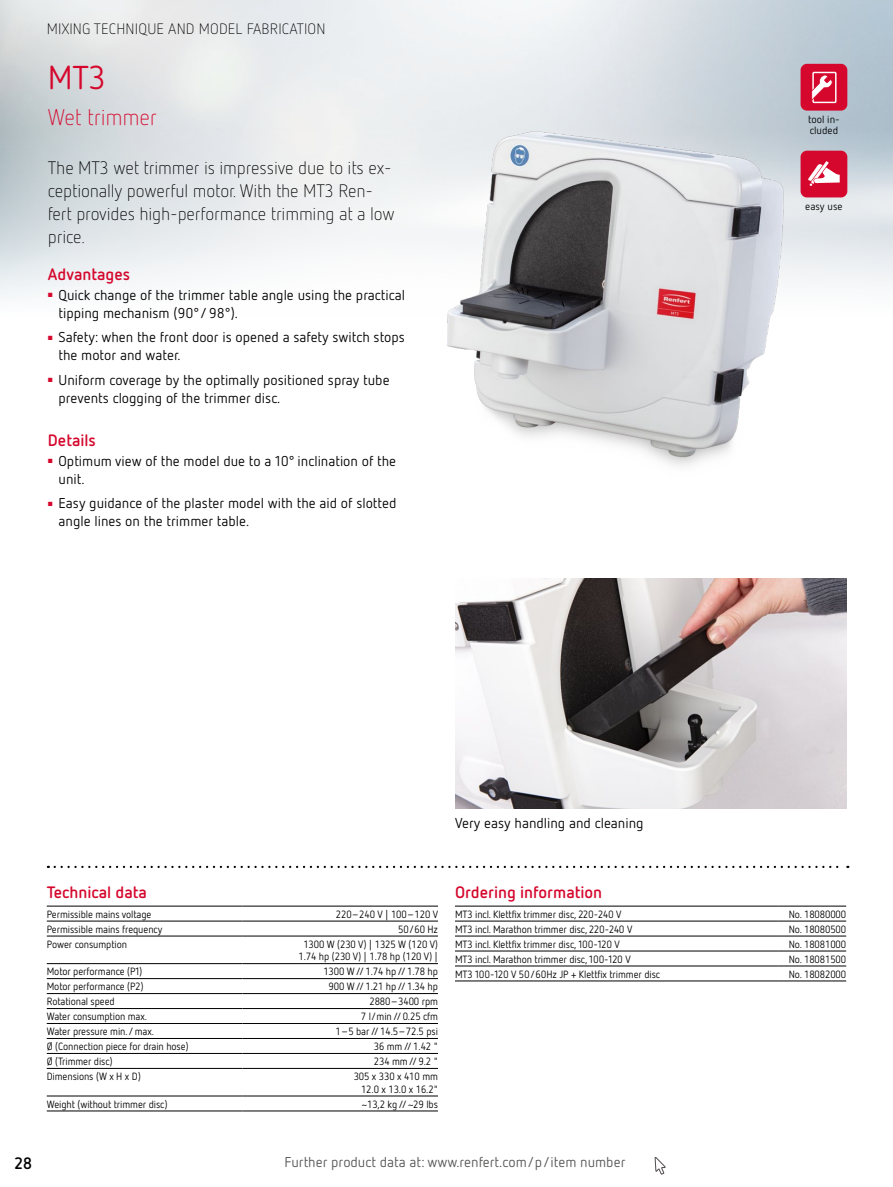
<style>
.page{position:relative;width:893px;height:1187px;background:#fff}
.page>*{position:absolute;margin:0;border:0;box-sizing:border-box;transform-origin:0 0}
.t1{font:33px "Netto Pro";color:#d5072d}
.t2{font:300 22.5px "Netto Pro";letter-spacing:-.01em;color:#d5072d}
.t3{font:300 18px/23.2px "Netto Pro";letter-spacing:-.01em;color:#000}
.t4{font:700 16.5px "Netto Pro";color:#d5072d}
.t5{font:700 16.5px "Netto Pro";color:#000}
.t6{font:300 15px "Netto Pro";letter-spacing:.01em;color:#000}
.t7{font:14.25px/18px "Netto Pro";color:#000}
.t8{font:14.25px "Netto Pro";color:#565655}
.t9{font:10.5px/12.6px "Netto Pro";letter-spacing:-.01em;color:#000;text-align:center;scale:.96 1}
.t10{font:10.5px/10.5px "Netto Pro";letter-spacing:-.01em;color:#000}
</style>
<div class="page">
<img style="left:0;top:0;width:893px;height:297px">
<svg style="left:654px;top:1157px;width:12px;height:18px"></svg>
<div style="left:800px;top:64px;width:47px;height:47px;background:#d5072d;border-radius:6px"></div>
<div style="left:812px;top:72px;width:24px;height:31px;border:1px solid #fff"></div>
<svg style="left:819px;top:75px;width:14px;height:18px"></svg>
<div style="left:800px;top:151px;width:47px;height:46px;background:#d5072d;border-radius:6px"></div>
<svg style="left:819px;top:161px;width:21px;height:22px"></svg>
<img style="left:455px;top:578px;width:391px;height:230px">
<img style="left:402px;top:69px;width:417px;height:397px">
<hr style="left:47px;top:905px;width:195px;height:1px;background:#000">
<hr style="left:242px;top:905px;width:196px;height:1px;background:#000">
<hr style="left:47px;top:920px;width:195px;height:1px;background:#000">
<hr style="left:242px;top:920px;width:196px;height:1px;background:#000">
<hr style="left:47px;top:935px;width:195px;height:1px;background:#000">
<hr style="left:242px;top:935px;width:196px;height:1px;background:#000">
<hr style="left:47px;top:963px;width:195px;height:1px;background:#000">
<hr style="left:242px;top:963px;width:196px;height:1px;background:#000">
<hr style="left:47px;top:978px;width:195px;height:1px;background:#000">
<hr style="left:242px;top:978px;width:196px;height:1px;background:#000">
<hr style="left:47px;top:993px;width:195px;height:1px;background:#000">
<hr style="left:242px;top:993px;width:196px;height:1px;background:#000">
<hr style="left:47px;top:1008px;width:195px;height:1px;background:#000">
<hr style="left:242px;top:1008px;width:196px;height:1px;background:#000">
<hr style="left:47px;top:1023px;width:195px;height:1px;background:#000">
<hr style="left:242px;top:1023px;width:196px;height:1px;background:#000">
<hr style="left:47px;top:1038px;width:195px;height:1px;background:#000">
<hr style="left:242px;top:1038px;width:196px;height:1px;background:#000">
<hr style="left:47px;top:1053px;width:195px;height:1px;background:#000">
<hr style="left:242px;top:1053px;width:196px;height:1px;background:#000">
<hr style="left:47px;top:1068px;width:195px;height:1px;background:#000">
<hr style="left:242px;top:1068px;width:196px;height:1px;background:#000">
<hr style="left:47px;top:1095px;width:195px;height:1px;background:#000">
<hr style="left:47px;top:1110px;width:195px;height:1px;background:#000">
<hr style="left:242px;top:1095px;width:196px;height:1px;background:#000">
<hr style="left:242px;top:1110px;width:196px;height:1px;background:#000">
<hr style="left:455px;top:905px;width:323px;height:1px;background:#000">
<hr style="left:778px;top:905px;width:68px;height:1px;background:#000">
<hr style="left:455px;top:920px;width:323px;height:1px;background:#000">
<hr style="left:778px;top:920px;width:68px;height:1px;background:#000">
<hr style="left:455px;top:935px;width:323px;height:1px;background:#000">
<hr style="left:778px;top:935px;width:68px;height:1px;background:#000">
<hr style="left:455px;top:950px;width:323px;height:1px;background:#000">
<hr style="left:778px;top:950px;width:68px;height:1px;background:#000">
<hr style="left:455px;top:965px;width:323px;height:1px;background:#000">
<hr style="left:778px;top:965px;width:68px;height:1px;background:#000">
<hr style="left:455px;top:980px;width:323px;height:1px;background:#000">
<hr style="left:778px;top:980px;width:68px;height:1px;background:#000">
<svg style="left:55px;top:865px;width:793px;height:3px"></svg>
<h3 class="t6" style="left:47px;top:19px;width:280px">MIXING TECHNIQUE AND MODEL FABRICATION</h3>
<h1 class="t1" style="left:48px;top:57px;width:59px">MT3</h1>
<h2 class="t2" style="left:48px;top:103px;width:111px">Wet trimmer</h2>
<h3 class="t3" style="left:48px;top:155px;width:348px">The MT3 wet trimmer is impressive due to its ex&shy;ceptionally powerful motor. With the MT3 Ren&shy;fert provides high-performance trimming at a low price.</h3>
<h3 class="t4" style="left:48px;top:263px;width:84px">Advantages</h3>
<h3 class="t7" style="left:59px;top:285px;width:348px;text-indent:-11px"><sup>■</sup> Quick change of the trimmer table angle using the practical tipping mechanism (90°/ 98°).</h3>
<h3 class="t7" style="left:59px;top:328px;width:348px;text-indent:-11px"><sup>■</sup> Safety: when the front door is opened a safety switch stops the motor and water.</h3>
<h3 class="t7" style="left:59px;top:370px;width:333px;text-indent:-11px"><sup>■</sup> Uniform coverage by the optimally positioned spray tube prevents clogging of the trimmer disc.</h3>
<h3 class="t4" style="left:48px;top:429px;width:50px">Details</h3>
<h3 class="t7" style="left:59px;top:451px;width:339px;text-indent:-11px"><sup>■</sup> Optimum view of the model due to a 10° inclination of the unit.</h3>
<h3 class="t7" style="left:59px;top:493px;width:339px;text-indent:-11px"><sup>■</sup> Easy guidance of the plaster model with the aid of slotted angle lines on the trimmer table.</h3>
<p class="t10" style="left:808px;top:114px;width:33px">tool in&shy;cluded</p>
<p class="t10" style="left:805px;top:200px;width:39px">easy use</p>
<h3 class="t7" style="left:455px;top:813px;width:190px">Very easy handling and cleaning</h3>
<h3 class="t4" style="left:47px;top:880px;width:102px">Technical data</h3>
<p class="t9" style="left:47px;top:907px;width:111px">Permissible mains voltage</p>
<p class="t9" style="left:336px;top:907px;width:108px">220–240 V | 100–120 V</p>
<p class="t9" style="left:47px;top:922px;width:122px">Permissible mains frequency</p>
<p class="t9" style="left:398px;top:922px;width:43px">50/60 Hz</p>
<p class="t9" style="left:47px;top:937px;width:85px">Power consumption</p>
<p class="t9" style="left:298px;top:937px;width:147px">1300 W (230 V) | 1325 W (120 V)<br>1.74 hp (230 V) | 1.78 hp (120 V) |</p>
<p class="t9" style="left:47px;top:964px;width:101px">Motor performance (P1)</p>
<p class="t9" style="left:323px;top:964px;width:121px">1300 W // 1.74 hp // 1.78 hp</p>
<p class="t9" style="left:47px;top:979px;width:102px">Motor performance (P2)</p>
<p class="t9" style="left:329px;top:979px;width:115px">900 W // 1.21 hp // 1.34 hp</p>
<p class="t9" style="left:47px;top:994px;width:72px">Rotational speed</p>
<p class="t9" style="left:369px;top:994px;width:73px">2880–3400 rpm</p>
<p class="t9" style="left:47px;top:1009px;width:106px">Water consumption max.</p>
<p class="t9" style="left:361px;top:1009px;width:82px">7 l/min // 0.25 cfm</p>
<p class="t9" style="left:47px;top:1024px;width:113px">Water pressure min. / max.</p>
<p class="t9" style="left:335px;top:1024px;width:108px">1–5 bar // 14.5–72.5 psi</p>
<p class="t9" style="left:47px;top:1039px;width:149px">Ø (Connection piece for drain hose)</p>
<p class="t9" style="left:374px;top:1039px;width:68px">36 mm // 1.42 "</p>
<p class="t9" style="left:47px;top:1054px;width:70px">Ø (Trimmer disc)</p>
<p class="t9" style="left:374px;top:1054px;width:68px">234 mm // 9.2 "</p>
<p class="t9" style="left:47px;top:1069px;width:99px">Dimensions (W x H x D)</p>
<p class="t9" style="left:354px;top:1069px;width:89px;text-align:right">305 x 330 x 410 mm<br>12.0 x 13.0 x 16.2"</p>
<p class="t9" style="left:47px;top:1097px;width:127px">Weight (without trimmer disc)</p>
<p class="t9" style="left:362px;top:1097px;width:81px">~13,2 kg // ~29 lbs</p>
<h3 class="t4" style="left:455px;top:880px;width:149px">Ordering information</h3>
<p class="t9" style="left:455px;top:907px;width:175px">MT3 incl. Klettfix trimmer disc, 220-240 V</p>
<p class="t9" style="left:789px;top:907px;width:61px">No. 18080000</p>
<p class="t9" style="left:455px;top:922px;width:186px">MT3 incl. Marathon trimmer disc, 220-240 V</p>
<p class="t9" style="left:789px;top:922px;width:61px">No. 18080500</p>
<p class="t9" style="left:455px;top:937px;width:173px">MT3 incl. Klettfix trimmer disc, 100-120 V</p>
<p class="t9" style="left:789px;top:937px;width:61px">No. 18081000</p>
<p class="t9" style="left:455px;top:952px;width:184px">MT3 incl. Marathon trimmer disc, 100-120 V</p>
<p class="t9" style="left:789px;top:952px;width:61px">No. 18081500</p>
<p class="t9" style="left:455px;top:967px;width:215px">MT3 100-120 V 50/60Hz JP + Klettfix trimmer disc</p>
<p class="t9" style="left:789px;top:967px;width:61px">No. 18082000</p>
<h3 class="t5" style="left:14px;top:1151px;width:19px">28</h3>
<h3 class="t8" style="left:285px;top:1152px;width:342px">Further product data at: www.renfert.com/p/item number</h3>
</div>
